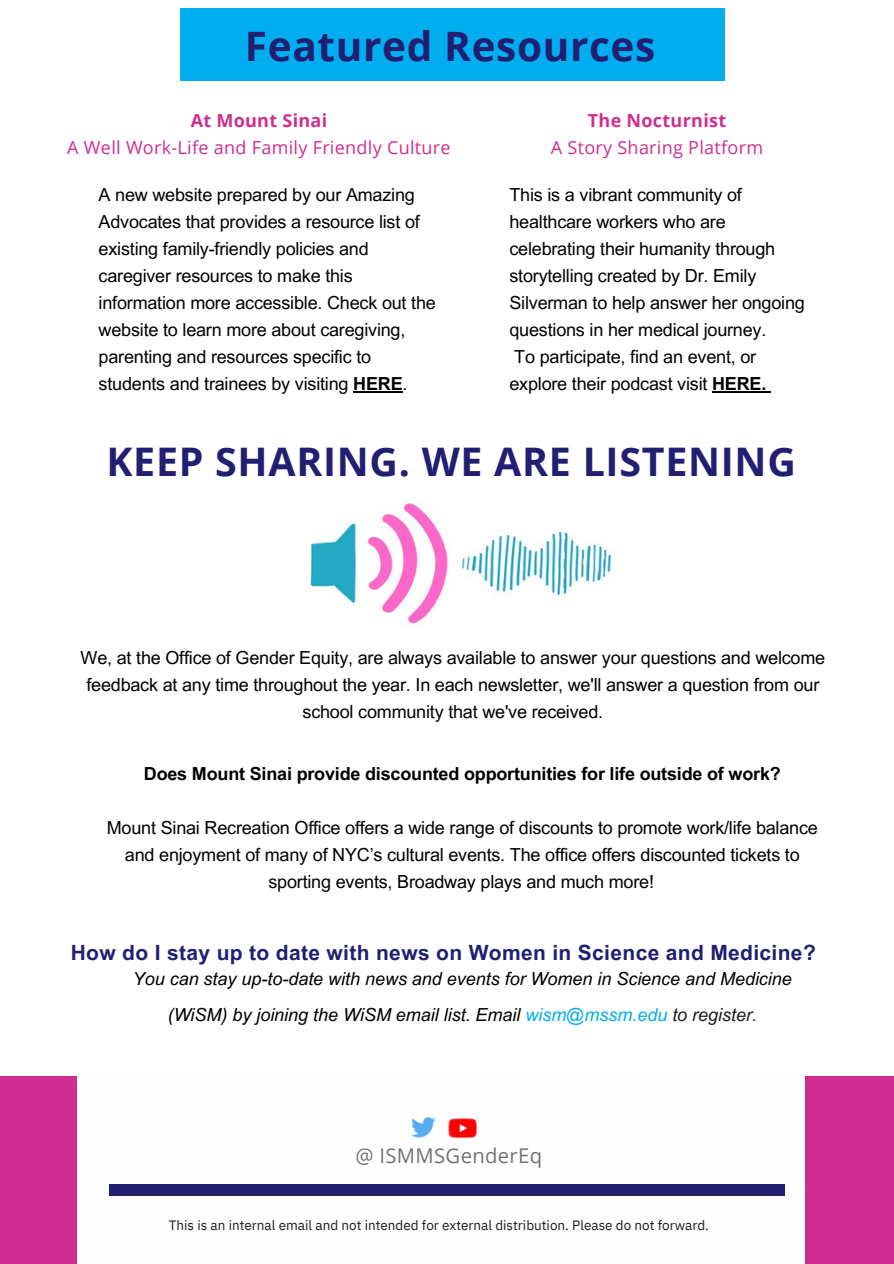
<style>
.page{position:relative;width:894px;height:1264px;background:#fff}
.page>*{position:absolute;margin:0;border:0;box-sizing:border-box;transform-origin:0 0}
.t1{font:700 40.5px "Open Sans";letter-spacing:.015em;color:#221f72}
.t2{font:700 39.45px "Open Sans";letter-spacing:.02em;color:#221f72}
.t3{font:700 21px "Arial MT Pro";letter-spacing:.015em;color:#221f72}
.t4{font:20.25px "Open Sans";letter-spacing:.015em;color:#727273}
.t5{font:18px/27px "Arial MT Pro";letter-spacing:-.01em;color:#000}
.t6{font:italic 18px/36px "Arial MT Pro";color:#000;text-align:center}
.t7{font:700 18px "Arial MT Pro";letter-spacing:-.01em;color:#000}
.t8{font:18px "Open Sans";letter-spacing:.015em;color:#cf2d90}
.t9{font:700 18px "Open Sans";letter-spacing:.015em;color:#cf2d90}
.t10{font:13.5px "IBM Plex Sans";color:#1c1c1c}
.s1{font-weight:700}
.s2{color:#00aeef}
.s3{color:#1c1c1c}
</style>
<div class="page">
<img style="left:309px;top:503px;width:303px;height:121px">
<div style="left:0;top:1076px;width:893px;height:187px;background:#cf2d90"></div>
<div style="left:78px;top:1076px;width:726px;height:187px;background:#fefefe"></div>
<img style="left:411px;top:1117px;width:25px;height:21px">
<img style="left:448px;top:1118px;width:30px;height:21px">
<div style="left:109px;top:1184px;width:675px;height:11px;background:#221f72"></div>
<div style="left:181px;top:9px;width:543px;height:72px;background:#00aeef"></div>
<hr style="left:353px;top:391px;width:49px;height:1px;background:#000">
<hr style="left:712px;top:391px;width:49px;height:1px;background:#000">
<h1 class="t1" style="left:245px;top:18px;width:412px">Featured Resources</h1>
<p class="t9" style="left:191px;top:108px;width:138px">At Mount Sinai</p>
<p class="t8" style="left:67px;top:135px;width:385px">A Well Work-Life and Family Friendly Culture</p>
<p class="t5" style="left:99px;top:183px;width:339px">A new website prepared by our Amazing Advocates that provides a resource list of existing family-friendly policies and caregiver resources to make this information more accessible. Check out the website to learn more about caregiving, parenting and resources specific to students and trainees by visiting <span class="s1">HERE</span>.</p>
<p class="t9" style="left:587px;top:108px;width:140px">The Nocturnist</p>
<p class="t8" style="left:550px;top:135px;width:214px">A Story Sharing Platform</p>
<p class="t5" style="left:509px;top:183px;width:297px">This is a vibrant community of healthcare workers who are celebrating their humanity through storytelling created by Dr. Emily Silverman to help answer her ongoing questions in her medical journey.<br>To participate, find an event, or explore their podcast visit <span class="s1">HERE.</span></p>
<h2 class="t2" style="left:106px;top:434px;width:690px">KEEP SHARING. WE ARE LISTENING</h2>
<p class="t5" style="left:80px;top:646px;width:746px;text-align:center">We, at the Office of Gender Equity, are always available to answer your questions and welcome feedback at any time throughout the year. In each newsletter, we'll answer a question from our school community that we've received.</p>
<p class="t7" style="left:144px;top:767px;width:638px">Does Mount Sinai provide discounted opportunities for life outside of work?</p>
<p class="t5" style="left:107px;top:816px;width:712px;text-align:center">Mount Sinai Recreation Office offers a wide range of discounts to promote work/life balance and enjoyment of many of NYC’s cultural events. The office offers discounted tickets to sporting events, Broadway plays and much more!</p>
<p class="t3" style="left:71px;top:944px;width:746px">How do I stay up to date with news on Women in Science and Medicine?</p>
<p class="t6" style="left:133px;top:962px;width:660px">You can stay up-to-date with news and events for Women in Science and Medicine (WiSM) by joining the WiSM email list. Email <span class="s2">wism@mssm.edu</span> <span class="s3">to register.</span></p>
<p class="t4" style="left:355px;top:1141px;width:188px">@ ISMMSGenderEq</p>
<p class="t10" style="left:169px;top:1216px;width:541px">This is an internal email and not intended for external distribution. Please do not forward.</p>
</div>
